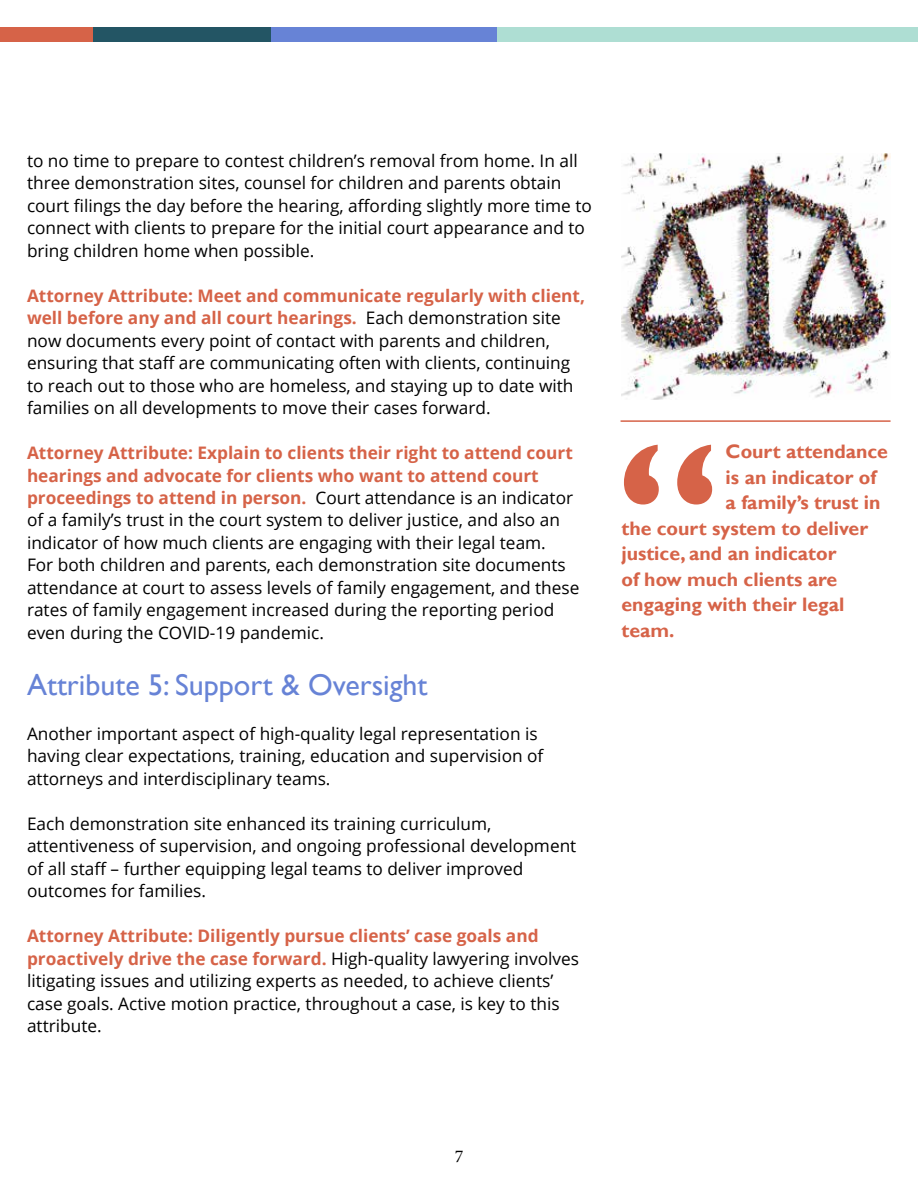
<style>
.page{position:relative;width:918px;height:1188px;background:#fff}
.page>*{position:absolute;margin:0;border:0;box-sizing:border-box;transform-origin:0 0}
.t1{font:30px "Gill Sans";color:#6783d6}
.t2{font:700 19.5px "Gill Sans";color:#d66348}
.t3{font:18px "Minion Pro";color:#000}
.t4{font:17.25px/22.5px "Open Sans";color:#000}
.s1{font-weight:700;color:#d66348}
</style>
<div class="page">
<div style="left:0;top:27px;width:918px;height:15px;background:#d66348"></div>
<div style="left:94px;top:27px;width:824px;height:15px;background:#235564"></div>
<div style="left:271px;top:27px;width:647px;height:15px;background:#6783d6"></div>
<div style="left:498px;top:27px;width:420px;height:15px;background:#aeded3"></div>
<img style="left:621px;top:153px;width:270px;height:247px">
<svg style="left:624px;top:445px;width:88px;height:60px"></svg>
<hr style="left:621px;top:420px;width:270px;height:2px;background:#d66348">
<p class="t4" style="left:27px;top:149px;width:566px">to no time to prepare to contest children’s removal from home. In all three demonstration sites, counsel for children and parents obtain court filings the day before the hearing, affording slightly more time to connect with clients to prepare for the initial court appearance and to bring children home when possible.</p>
<p class="t4" style="left:27px;top:284px;width:560px"><span class="s1">Attorney Attribute: Meet and communicate regularly with client, well before any and all court hearings.</span> Each demonstration site now documents every point of contact with parents and children, ensuring that staff are communicating often with clients, continuing to reach out to those who are homeless, and staying up to date with families on all developments to move their cases forward.</p>
<p class="t4" style="left:27px;top:441px;width:554px"><span class="s1">Attorney Attribute: Explain to clients their right to attend court hearings and advocate for clients who want to attend court proceedings to attend in person.</span> Court attendance is an indicator of a family’s trust in the court system to deliver justice, and also an indicator of how much clients are engaging with their legal team.<br>For both children and parents, each demonstration site documents attendance at court to assess levels of family engagement, and these rates of family engagement increased during the reporting period even during the COVID-19 pandemic.</p>
<h1 class="t1" style="left:27px;top:667px;width:402px">Attribute 5: Support &amp; Oversight</h1>
<p class="t4" style="left:27px;top:722px;width:518px">Another important aspect of high-quality legal representation is having clear expectations, training, education and supervision of attorneys and interdisciplinary teams.</p>
<p class="t4" style="left:27px;top:812px;width:551px">Each demonstration site enhanced its training curriculum, attentiveness of supervision, and ongoing professional development of all staff – further equipping legal teams to deliver improved outcomes for families.</p>
<p class="t4" style="left:27px;top:924px;width:554px"><span class="s1">Attorney Attribute: Diligently pursue clients’ case goals and proactively drive the case forward.</span> High-quality lawyering involves litigating issues and utilizing experts as needed, to achieve clients’ case goals. Active motion practice, throughout a case, is key to this attribute.</p>
<p class="t2" style="left:726px;top:440px;width:164px">Court attendance</p>
<p class="t2" style="left:726px;top:465px;width:152px">is an indicator of</p>
<p class="t2" style="left:726px;top:491px;width:156px">a family’s trust in</p>
<p class="t2" style="left:621px;top:516px;width:248px">the court system to deliver</p>
<p class="t2" style="left:621px;top:542px;width:217px">justice, and an indicator</p>
<p class="t2" style="left:621px;top:567px;width:217px">of how much clients are</p>
<p class="t2" style="left:621px;top:593px;width:224px">engaging with their legal</p>
<p class="t2" style="left:621px;top:618px;width:55px">team.</p>
<p class="t3" style="left:455px;top:1144px;width:10px">7</p>
</div>
